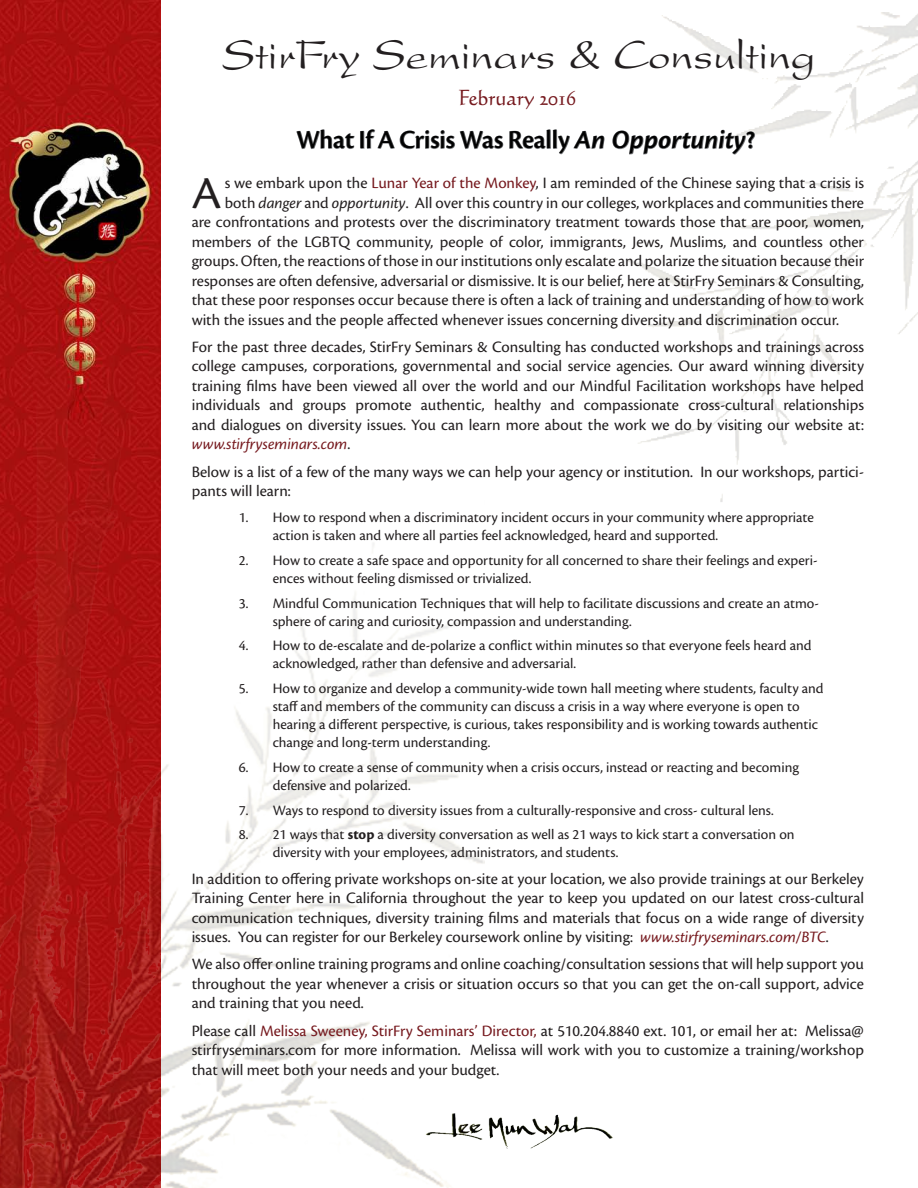
<style>
.page{position:relative;width:918px;height:1188px;background:#fff}
.page>*{position:absolute;margin:0;border:0;box-sizing:border-box;transform-origin:0 0}
.t1{font:47.55px "Cronos Pro";color:#231f20}
.t2{font:45px "Present LT Std";color:#231f20}
.Article_Title{font:27px "Cronos Pro Semibold Disp";color:#020202}
.t3{font:21px "Calligraphic 421 BT Roman B";color:#76191e}
.t4{font:16.5px/19.5px "Cronos Pro";color:#231f20;text-align:justify}
.t5{font:15px/18px "Cronos Pro";color:#231f20}
.s1{font-family:"Cronos Pro Semibold Capt It"}
.s2{color:#76191e}
.s3{font-style:italic}
.s4{font-style:italic;color:#76191e}
.s5{font-weight:700}
</style>
<div class="page">
<img style="left:0;top:0;width:160px;height:336px">
<img style="left:0;top:336px;width:485px;height:852px">
<img style="left:662px;top:12px;width:256px;height:72px">
<svg style="left:296px;top:129px;width:309px;height:26px"></svg>
<svg style="left:612px;top:129px;width:143px;height:26px"></svg>
<img style="left:425px;top:1113px;width:188px;height:39px">
<p class="t2" style="left:223px;top:30px;width:595px">StirFry Seminars &amp; Consulting</p>
<p class="t3" style="left:458px;top:84px;width:120px">February 2016</p>
<p class="Article_Title" style="left:297px;top:124px;width:460px">What If A Crisis Was Really <span class="s1">An Opportunity</span>?</p>
<p class="t1" style="left:192px;top:166px;width:31px">A</p>
<p class="t4" style="left:225px;top:173px;width:641px">s we embark upon the <span class="s2">Lunar Year of the Monkey</span>, I am reminded of the Chinese saying that a crisis is</p>
<p class="t4" style="left:225px;top:193px;width:641px">both <span class="s3">danger</span> and <span class="s3">opportunity</span>. All over this country in our colleges, workplaces and communities there</p>
<p class="t4" style="left:192px;top:212px;width:674px">are confrontations and protests over the discriminatory treatment towards those that are poor, women,</p>
<p class="t4" style="left:192px;top:232px;width:674px">members of the LGBTQ community, people of color, immigrants, Jews, Muslims, and countless other</p>
<p class="t4" style="left:192px;top:251px;width:674px">groups. Often, the reactions of those in our institutions only escalate and polarize the situation because their</p>
<p class="t4" style="left:192px;top:271px;width:674px">responses are often defensive, adversarial or dismissive. It is our belief, here at StirFry Seminars &amp; Consulting,</p>
<p class="t4" style="left:192px;top:290px;width:674px">that these poor responses occur because there is often a lack of training and understanding of how to work</p>
<p class="t4" style="left:192px;top:310px;width:649px">with the issues and the people affected whenever issues concerning diversity and discrimination occur.</p>
<p class="t4" style="left:192px;top:337px;width:674px">For the past three decades, StirFry Seminars &amp; Consulting has conducted workshops and trainings across college campuses, corporations, governmental and social service agencies. Our award winning diversity training films have been viewed all over the world and our Mindful Facilitation workshops have helped individuals and groups promote authentic, healthy and compassionate cross-cultural relationships and dialogues on diversity issues. You can learn more about the work we do by visiting our website at: <span class="s4">www.stirfryseminars.com</span>.</p>
<p class="t4" style="left:192px;top:462px;width:674px">Below is a list of a few of the many ways we can help your agency or institution. In our workshops, partici&shy;pants will learn:</p>
<p class="t5" style="left:273px;top:508px;width:543px;text-indent:-34px">1. How to respond when a discriminatory incident occurs in your community where appropriate action is taken and where all parties feel acknowledged, heard and supported.</p>
<p class="t5" style="left:273px;top:551px;width:546px;text-indent:-34px">2. How to create a safe space and opportunity for all concerned to share their feelings and experi&shy;ences without feeling dismissed or trivialized.</p>
<p class="t5" style="left:273px;top:594px;width:548px;text-indent:-34px">3. Mindful Communication Techniques that will help to facilitate discussions and create an atmo&shy;sphere of caring and curiosity, compassion and understanding.</p>
<p class="t5" style="left:273px;top:637px;width:540px;text-indent:-34px">4. How to de-escalate and de-polarize a conflict within minutes so that everyone feels heard and acknowledged, rather than defensive and adversarial.</p>
<p class="t5" style="left:273px;top:679px;width:553px;text-indent:-34px">5. How to organize and develop a community-wide town hall meeting where students, faculty and staff and members of the community can discuss a crisis in a way where everyone is open to hearing a different perspective, is curious, takes responsibility and is working towards authentic change and long-term understanding.</p>
<p class="t5" style="left:273px;top:758px;width:528px;text-indent:-34px">6. How to create a sense of community when a crisis occurs, instead or reacting and becoming defensive and polarized.</p>
<p class="t5" style="left:239px;top:801px;width:536px">7. Ways to respond to diversity issues from a culturally-responsive and cross- cultural lens.</p>
<p class="t5" style="left:273px;top:826px;width:524px;text-indent:-34px">8. 21 ways that <span class="s5">stop</span> a diversity conversation as well as 21 ways to kick start a conversation on diversity with your employees, administrators, and students.</p>
<p class="t4" style="left:192px;top:869px;width:674px">In addition to offering private workshops on-site at your location, we also provide trainings at our Berkeley Training Center here in California throughout the year to keep you updated on our latest cross-cultural communication techniques, diversity training films and materials that focus on a wide range of diversity issues. You can register for our Berkeley coursework online by visiting: <span class="s4">www.stirfryseminars.com/BTC</span>.</p>
<p class="t4" style="left:192px;top:955px;width:674px">We also offer online training programs and online coaching/consultation sessions that will help support you throughout the year whenever a crisis or situation occurs so that you can get the on-call support, advice and training that you need.</p>
<p class="t4" style="left:192px;top:1021px;width:674px">Please call <span class="s2">Melissa Sweeney, StirFry Seminars’ Director,</span> at 510.204.8840 ext. 101, or email her at: Melissa@ stirfryseminars.com for more information. Melissa will work with you to customize a training/workshop that will meet both your needs and your budget.</p>
</div>
